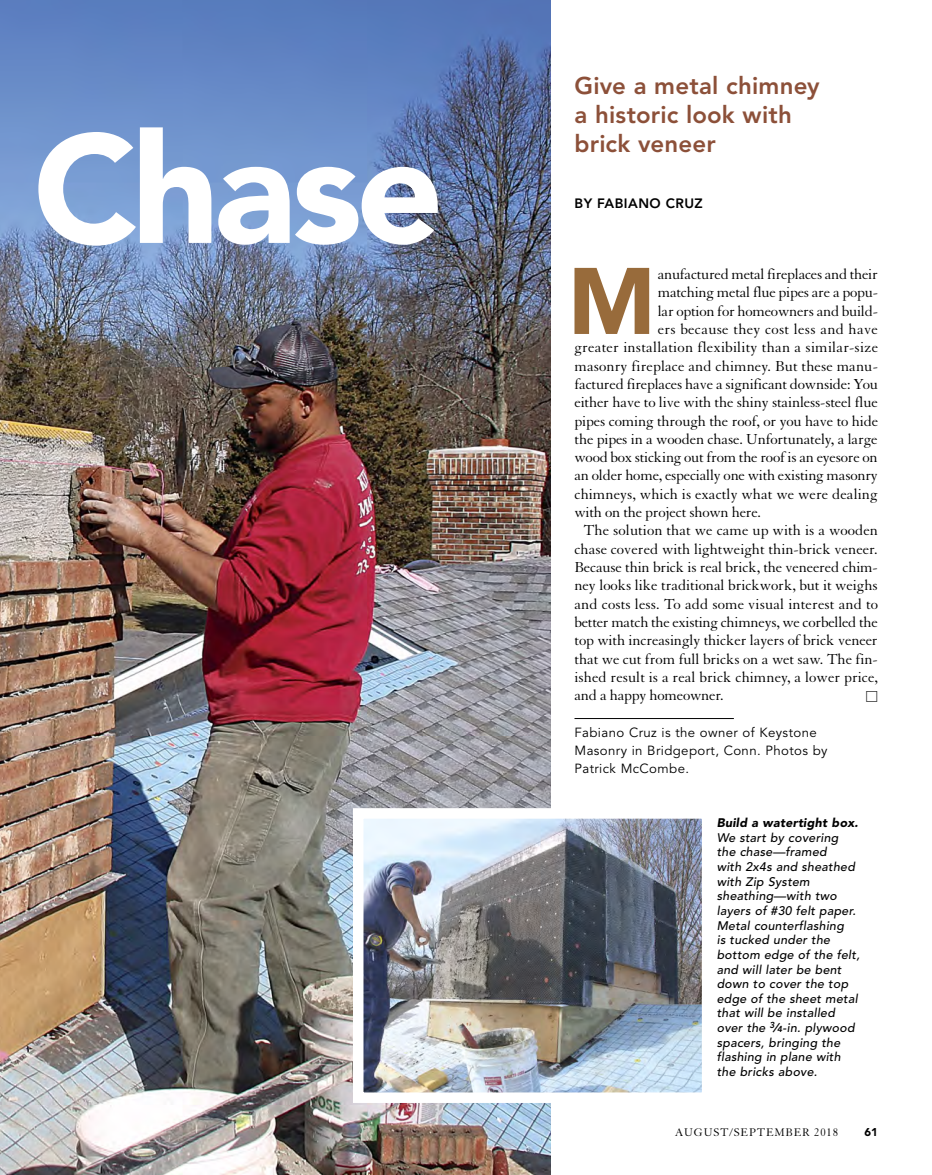
<style>
.page{position:relative;width:932px;height:1175px;background:#fff}
.page>*{position:absolute;margin:0;border:0;box-sizing:border-box;transform-origin:0 0}
.t1{font:900 152.7px "Avenir LT Std";letter-spacing:-.04em;color:#fff}
.t2{font:900 93.3px "Avenir LT Std";color:#986b3b}
.t3{font:800 24px/29.1px "Avenir LT Std";letter-spacing:.01em;color:#8c5039}
.t4{font:15.75px "Granjon LT Std";letter-spacing:-.01em;color:#000}
.t5{font:15.75px "Granjon LT Std";letter-spacing:.01em;color:#000}
.t6{font:15.75px "Granjon LT Std";letter-spacing:.015em;color:#000}
.t7{font:800 13.5px "Avenir LT Std";letter-spacing:.03em;color:#000}
.t8{font:13.5px "Universal Std Newswith Comm Pi";color:#000}
.t9{font:13.2px/18.3px "Avenir LT Std";letter-spacing:.03em;color:#000}
.t10{font:italic 500 12.3px/14.7px "Avenir LT Std";letter-spacing:.02em;color:#000}
.t11{font:12px "Granjon LT Std";letter-spacing:.07em;color:#000}
.t12{font:900 11.25px "Avenir LT Std";color:#000}
.s1{font-weight:900}
.s2{font-weight:800}
.s3{font-weight:800;font-size:8.7px}
</style>
<div class="page">
<img style="left:0;top:0;width:551px;height:1174px">
<hr style="left:574px;top:718px;width:159px;height:1px;background:#000">
<img style="left:364px;top:819px;width:337px;height:272px">
<div style="left:353px;top:808px;width:359px;height:294px;border:10px solid #fff"></div>
<p class="t1" style="left:33px;top:97px;width:412px">Chase</p>
<p class="t3" style="left:574px;top:71px;width:247px">Give a metal chimney a historic look with brick veneer</p>
<p class="t7" style="left:574px;top:195px;width:130px">By Fabiano Cruz</p>
<p class="t2" style="left:567px;top:245px;width:90px">M</p>
<p class="t4" style="left:657px;top:266px;width:221px">anufactured metal fireplaces and their</p>
<p class="t4" style="left:657px;top:284px;width:222px">matching metal flue pipes are a popu-</p>
<p class="t4" style="left:657px;top:302px;width:222px">lar option for homeowners and build-</p>
<p class="t6" style="left:657px;top:321px;width:222px">ers because they cost less and have</p>
<p class="t5" style="left:574px;top:339px;width:305px">greater installation flexibility than a similar-size</p>
<p class="t4" style="left:574px;top:357px;width:305px">masonry fireplace and chimney. But these manu-</p>
<p class="t4" style="left:574px;top:375px;width:305px">factured fireplaces have a significant downside: You</p>
<p class="t4" style="left:574px;top:394px;width:305px">either have to live with the shiny stainless-steel flue</p>
<p class="t4" style="left:574px;top:412px;width:305px">pipes coming through the roof, or you have to hide</p>
<p class="t4" style="left:574px;top:430px;width:304px">the pipes in a wooden chase. Unfortunately, a large</p>
<p class="t4" style="left:574px;top:449px;width:304px">wood box sticking out from the roof is an eyesore on</p>
<p class="t4" style="left:574px;top:467px;width:305px">an older home, especially one with existing masonry</p>
<p class="t4" style="left:574px;top:485px;width:305px">chimneys, which is exactly what we were dealing</p>
<p class="t4" style="left:574px;top:504px;width:188px">with on the project shown here.</p>
<p class="t4" style="left:583px;top:522px;width:296px">The solution that we came up with is a wooden</p>
<p class="t4" style="left:574px;top:540px;width:305px">chase covered with lightweight thin-brick veneer.</p>
<p class="t4" style="left:574px;top:558px;width:305px">Because thin brick is real brick, the veneered chim-</p>
<p class="t4" style="left:574px;top:577px;width:305px">ney looks like traditional brickwork, but it weighs</p>
<p class="t4" style="left:574px;top:595px;width:305px">and costs less. To add some visual interest and to</p>
<p class="t4" style="left:574px;top:613px;width:305px">better match the existing chimneys, we corbelled the</p>
<p class="t4" style="left:574px;top:632px;width:305px">top with increasingly thicker layers of brick veneer</p>
<p class="t4" style="left:574px;top:650px;width:304px">that we cut from full bricks on a wet saw. The fin-</p>
<p class="t4" style="left:574px;top:668px;width:305px">ished result is a real brick chimney, a lower price,</p>
<p class="t4" style="left:574px;top:687px;width:151px">and a happy homeowner.</p>
<p class="t8" style="left:865px;top:691px;width:14px">□</p>
<p class="t9" style="left:574px;top:723px;width:254px">Fabiano Cruz is the owner of Keystone<br>Masonry in Bridgeport, Conn. Photos by<br>Patrick McCombe.</p>
<p class="t10" style="left:716px;top:816px;width:144px"><span class="s1">Build a watertight box.<br></span>We start by covering the chase—framed<br>with 2x4s and sheathed with Zip System sheathing—with two layers of #30 felt paper.<br>Metal counterflashing<br>is tucked under the bottom edge of the felt, and will later be bent down to cover the top edge of the sheet metal that will be installed over the <sup>3</sup><span class="s2">⁄</span><span class="s3">4</span>-in. plywood spacers, bringing the flashing in plane with the bricks above.</p>
<p class="t11" style="left:674px;top:1126px;width:20px">Augu</p>
<p class="t11" style="left:713px;top:1126px;width:54px">st/Septembe</p>
<p class="t11" style="left:802px;top:1126px;width:37px">r 2018</p>
<p class="t12" style="left:864px;top:1125px;width:15px">61</p>
</div>
